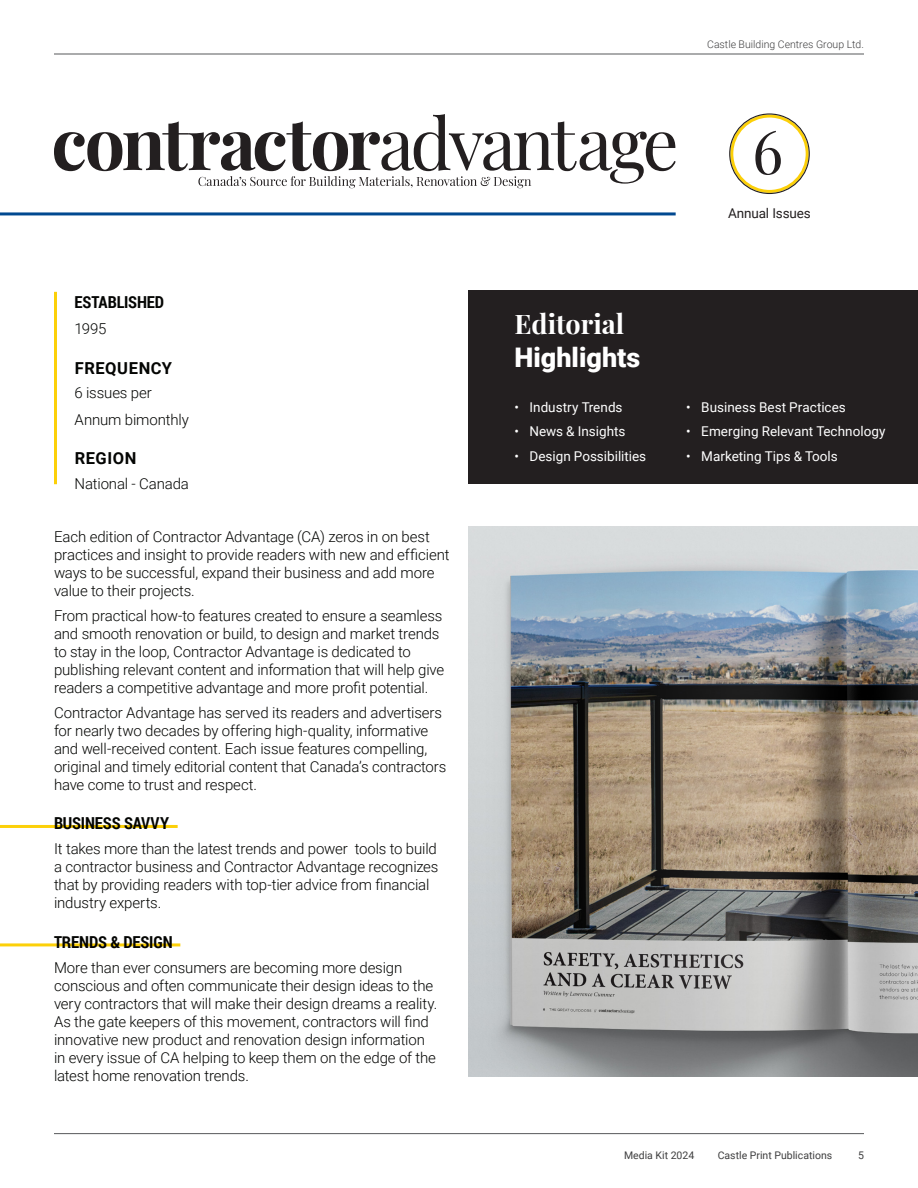
<style>
.page{position:relative;width:918px;height:1188px;background:#fff}
.page>*{position:absolute;margin:0;border:0;box-sizing:border-box;transform-origin:0 0}
.t1{font:60px "Playfair Display";color:#231f20}
.t2{font:900 27px "Roboto";color:#fff}
.t3{font:700 27px "Playfair Display";color:#fff}
.Sub_subtitle{font:700 16.5px "Roboto Condensed";letter-spacing:-.01em;color:#040503}
.Sub_subtitle-2{font:700 16.5px "Roboto";letter-spacing:.035em;color:#040503}
.Body_Copy_Black{font:300 15px/18px "Roboto";letter-spacing:-.01em;color:#040503}
.t4{font:13.5px "Roboto";color:#fff}
.t5{font:13.5px "Roboto";letter-spacing:-.01em;color:#231f20}
.t6{font:10.5px "Roboto";color:#3e3e3f}
.t7{font:300 10.5px "Roboto";color:#3e3e3f}
</style>
<div class="page">
<hr style="left:54px;top:54px;width:810px;height:1px;background:#57585a">
<hr style="left:54px;top:1133px;width:810px;height:1px;background:#57585a">
<hr style="left:0;top:825px;width:178px;height:3px;background:#fcd009">
<hr style="left:0;top:212px;width:676px;height:3px;background:#014990">
<hr style="left:0;top:943px;width:180px;height:3px;background:#fcd009">
<div style="left:730px;top:115px;width:79px;height:78px;border:3px solid #fcd009;border-radius:50%"></div>
<div style="left:729px;top:113px;width:81px;height:81px;border:1px solid #231f20;border-radius:50%"></div>
<img style="left:468px;top:526px;width:450px;height:550px">
<div style="left:468px;top:290px;width:450px;height:194px;background:#231f20"></div>
<svg style="left:54px;top:114px;width:622px;height:74px"></svg>
<hr style="left:54px;top:292px;width:3px;height:192px;background:#fcd009">
<p class="Sub_subtitle" style="left:75px;top:290px;width:91px">ESTABLISHED</p>
<p class="Body_Copy_Black" style="left:75px;top:319px;width:33px">1995</p>
<p class="Sub_subtitle-2" style="left:75px;top:356px;width:99px">FREQUENCY</p>
<p class="Body_Copy_Black" style="left:75px;top:383px;width:79px">6 issues per</p>
<p class="Body_Copy_Black" style="left:75px;top:410px;width:116px">Annum bimonthly</p>
<p class="Sub_subtitle-2" style="left:75px;top:447px;width:63px">REGION</p>
<p class="Body_Copy_Black" style="left:75px;top:474px;width:116px">National - Canada</p>
<p class="Body_Copy_Black" style="left:54px;top:527px;width:397px">Each edition of Contractor Advantage (CA) zeros in on best practices and insight to provide readers with new and efficient ways to be successful, expand their business and add more value to their projects.</p>
<p class="Body_Copy_Black" style="left:54px;top:606px;width:392px">From practical how-to features created to ensure a seamless and smooth renovation or build, to design and market trends to stay in the loop, Contractor Advantage is dedicated to publishing relevant content and information that will help give readers a competitive advantage and more profit potential.</p>
<p class="Body_Copy_Black" style="left:54px;top:703px;width:394px">Contractor Advantage has served its readers and advertisers for nearly two decades by offering high-quality, informative and well-received content. Each issue features compelling, original and timely editorial content that Canada’s contractors have come to trust and respect.</p>
<p class="Sub_subtitle" style="left:54px;top:812px;width:117px">BUSINESS SAVVY</p>
<p class="Body_Copy_Black" style="left:54px;top:839px;width:386px">It takes more than the latest trends and power tools to build a contractor business and Contractor Advantage recognizes that by providing readers with top-tier advice from financial industry experts.</p>
<p class="Sub_subtitle" style="left:54px;top:930px;width:120px">TRENDS &amp; DESIGN</p>
<p class="Body_Copy_Black" style="left:54px;top:958px;width:385px">More than ever consumers are becoming more design conscious and often communicate their design ideas to the very contractors that will make their design dreams a reality.<br>As the gate keepers of this movement, contractors will find innovative new product and renovation design information in every issue of CA helping to keep them on the edge of the latest home renovation trends.</p>
<p class="t7" style="left:707px;top:37px;width:158px">Castle Building Centres Group Ltd.</p>
<p class="t3" style="left:514px;top:303px;width:111px">Editorial</p>
<p class="t2" style="left:514px;top:338px;width:127px">Highlights</p>
<p class="t4" style="left:514px;top:397px;width:110px">• Industry Trends</p>
<p class="t4" style="left:514px;top:422px;width:113px">• News &amp; Insights</p>
<p class="t4" style="left:514px;top:447px;width:133px">• Design Possibilities</p>
<p class="t1" style="left:752px;top:105px;width:33px">6</p>
<p class="t5" style="left:728px;top:204px;width:84px">Annual Issues</p>
<p class="t4" style="left:686px;top:397px;width:161px">• Business Best Practices</p>
<p class="t4" style="left:686px;top:422px;width:201px">• Emerging Relevant Technology</p>
<p class="t4" style="left:686px;top:447px;width:153px">• Marketing Tips &amp; Tools</p>
<p class="t6" style="left:624px;top:1147px;width:72px">Media Kit 2024</p>
<p class="t6" style="left:718px;top:1147px;width:116px">Castle Print Publications</p>
<p class="t6" style="left:858px;top:1147px;width:7px">5</p>
</div>
